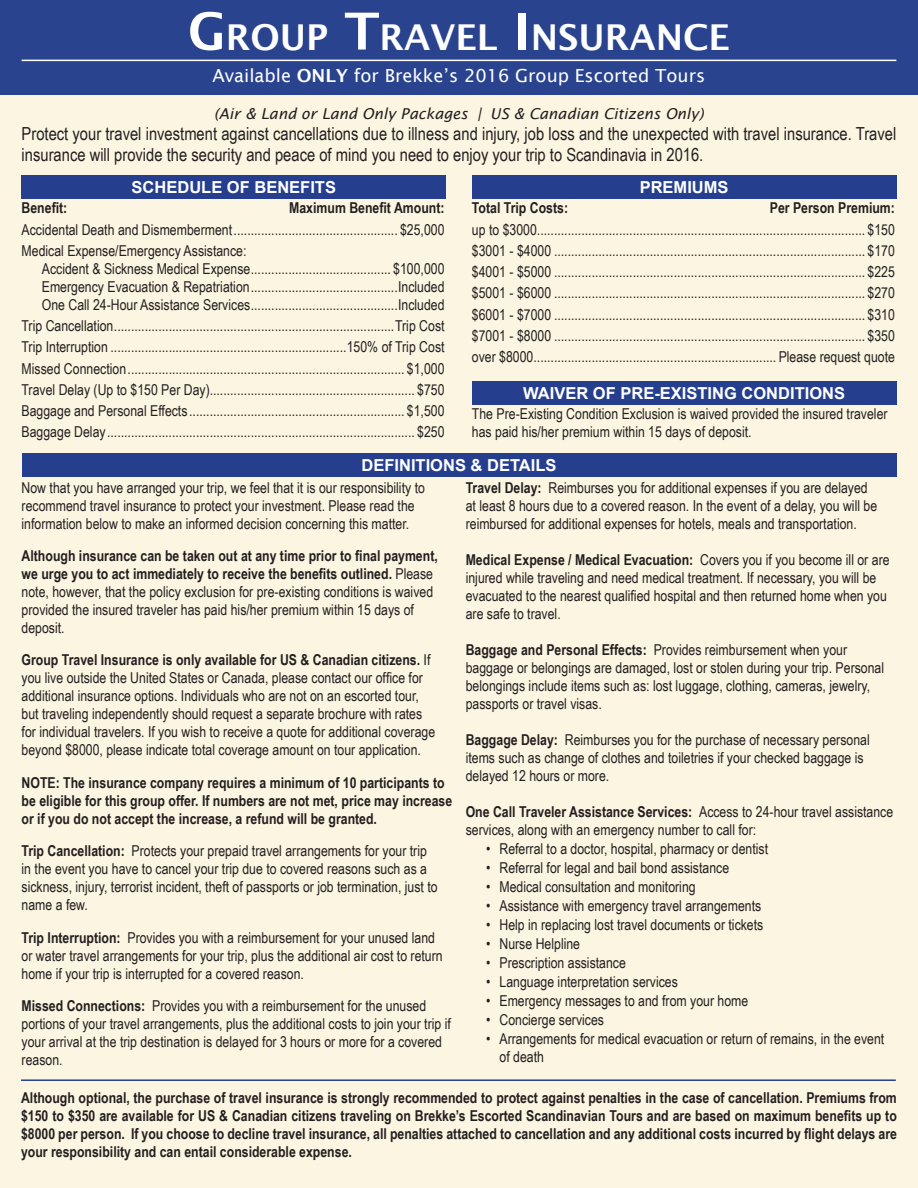
<style>
.page{position:relative;width:918px;height:1188px;background:#fcf5e1}
.page>*{position:absolute;margin:0;border:0;box-sizing:border-box;transform-origin:0 0}
.t1{font:600 35.7px "Lucida Sans";color:#fff}
.t2{font:18px/21.6px "Arial Narrow";color:#231f20}
.t3{font:18px "Lucida Sans";color:#fff}
.t4{font:700 16.5px "Arial";color:#fff}
.t5{font:15px/18px "Arial Narrow";color:#231f20}
.t6{font:700 15px/18px "Arial Narrow";color:#231f20}
.t7{font:italic 15px "Lucida Sans";color:#231f20}
.s1{font-size:51px}
.s2{font-weight:600}
.s3{font-weight:700}
</style>
<div class="page">
<div style="left:0;top:0;width:918px;height:95px;background:#253f8e"></div>
<hr style="left:22px;top:60px;width:874px;height:1px;background:#fff">
<div style="left:22px;top:175px;width:424px;height:24px;background:#253f8e"></div>
<div style="left:472px;top:175px;width:424px;height:24px;background:#253f8e"></div>
<div style="left:472px;top:381px;width:424px;height:24px;background:#253f8e"></div>
<div style="left:22px;top:453px;width:874px;height:24px;background:#253f8e"></div>
<hr style="left:21px;top:1079px;width:875px;height:2px;background:#253f8e">
<p class="t1" style="left:188px;top:16px;width:544px"><span class="s1">G</span>ROUP <span class="s1">T</span>RAVEL <span class="s1">I</span>NSURANCE</p>
<p class="t3" style="left:213px;top:65px;width:494px">Available <span class="s2">ONLY</span> for Brekke’s 2016 Group Escorted Tours</p>
<p class="t7" style="left:214px;top:105px;width:491px">(Air &amp; Land or Land Only Packages | US &amp; Canadian Citizens Only)</p>
<p class="t2" style="left:22px;top:122px;width:876px">Protect your travel investment against cancellations due to illness and injury, job loss and the unexpected with travel insurance. Travel insurance will provide the security and peace of mind you need to enjoy your trip to Scandinavia in 2016.</p>
<p class="t4" style="left:132px;top:176px;width:206px">SCHEDULE OF BENEFITS</p>
<p class="t4" style="left:640px;top:176px;width:90px">PREMIUMS</p>
<p class="t6" style="left:472px;top:198px;width:98px">Total Trip Costs:</p>
<p class="t6" style="left:770px;top:198px;width:127px">Per Person Premium:</p>
<p class="t5" style="left:472px;top:220px;width:424px">up to $3000................................................................................................ $150</p>
<p class="t5" style="left:472px;top:241px;width:424px">$3001 - $4000 ........................................................................................... $170</p>
<p class="t5" style="left:472px;top:262px;width:424px">$4001 - $5000 ........................................................................................... $225</p>
<p class="t5" style="left:472px;top:283px;width:424px">$5001 - $6000 ........................................................................................... $270</p>
<p class="t5" style="left:472px;top:305px;width:424px">$6001 - $7000 ........................................................................................... $310</p>
<p class="t5" style="left:472px;top:326px;width:424px">$7001 - $8000 ........................................................................................... $350</p>
<p class="t5" style="left:472px;top:347px;width:424px">over $8000....................................................................... Please request quote</p>
<p class="t4" style="left:523px;top:382px;width:323px">WAIVER OF PRE-EXISTING CONDITIONS</p>
<p class="t5" style="left:472px;top:404px;width:417px">The Pre-Existing Condition Exclusion is waived provided the insured traveler has paid his/her premium within 15 days of deposit.</p>
<p class="t4" style="left:362px;top:455px;width:196px">DEFINITIONS &amp; DETAILS</p>
<p class="t6" style="left:22px;top:198px;width:47px">Benefit:</p>
<p class="t6" style="left:289px;top:198px;width:157px">Maximum Benefit Amount:</p>
<p class="t5" style="left:22px;top:220px;width:424px">Accidental Death and Dismemberment................................................ $25,000</p>
<p class="t5" style="left:22px;top:241px;width:226px">Medical Expense/Emergency Assistance:</p>
<p class="t5" style="left:42px;top:259px;width:404px">Accident &amp; Sickness Medical Expense......................................... $100,000</p>
<p class="t5" style="left:42px;top:277px;width:404px">Emergency Evacuation &amp; Repatriation...........................................Included</p>
<p class="t5" style="left:42px;top:295px;width:404px">One Call 24-Hour Assistance Services...........................................Included</p>
<p class="t5" style="left:22px;top:316px;width:424px">Trip Cancellation..................................................................................Trip Cost</p>
<p class="t5" style="left:22px;top:337px;width:424px">Trip Interruption .....................................................................150% of Trip Cost</p>
<p class="t5" style="left:22px;top:359px;width:424px">Missed Connection................................................................................. $1,000</p>
<p class="t5" style="left:22px;top:380px;width:424px">Travel Delay (Up to $150 Per Day)............................................................ $750</p>
<p class="t5" style="left:22px;top:401px;width:424px">Baggage and Personal Effects............................................................... $1,500</p>
<p class="t5" style="left:22px;top:422px;width:424px">Baggage Delay.......................................................................................... $250</p>
<p class="t5" style="left:22px;top:478px;width:405px">Now that you have arranged your trip, we feel that it is our responsibility to recommend travel insurance to protect your investment. Please read the information below to make an informed decision concerning this matter.</p>
<p class="t5" style="left:22px;top:546px;width:418px"><span class="s3">Although insurance can be taken out at any time prior to final payment, we urge you to act immediately to receive the benefits outlined.</span> Please note, however, that the policy exclusion for pre-existing conditions is waived provided the insured traveler has paid his/her premium within 15 days of deposit.</p>
<p class="t5" style="left:22px;top:651px;width:415px"><span class="s3">Group Travel Insurance is only available for US &amp; Canadian citizens.</span> If you live outside the United States or Canada, please contact our office for additional insurance options. Individuals who are not on an escorted tour, but traveling independently should request a separate brochure with rates for individual travelers. If you wish to receive a quote for additional coverage beyond $8000, please indicate total coverage amount on tour application.</p>
<p class="t6" style="left:22px;top:773px;width:432px">NOTE: The insurance company requires a minimum of 10 participants to be eligible for this group offer. If numbers are not met, price may increase or if you do not accept the increase, a refund will be granted.</p>
<p class="t5" style="left:22px;top:841px;width:418px"><span class="s3">Trip Cancellation:</span> Protects your prepaid travel arrangements for your trip in the event you have to cancel your trip due to covered reasons such as a sickness, injury, terrorist incident, theft of passports or job termination, just to name a few.</p>
<p class="t5" style="left:22px;top:928px;width:423px"><span class="s3">Trip Interruption:</span> Provides you with a reimbursement for your unused land or water travel arrangements for your trip, plus the additional air cost to return home if your trip is interrupted for a covered reason.</p>
<p class="t5" style="left:22px;top:996px;width:431px"><span class="s3">Missed Connections:</span> Provides you with a reimbursement for the unused portions of your travel arrangements, plus the additional costs to join your trip if your arrival at the trip destination is delayed for 3 hours or more for a covered reason.</p>
<p class="t5" style="left:466px;top:478px;width:413px"><span class="s3">Travel Delay:</span> Reimburses you for additional expenses if you are delayed at least 8 hours due to a covered reason. In the event of a delay, you will be reimbursed for additional expenses for hotels, meals and transportation.</p>
<p class="t5" style="left:466px;top:550px;width:425px"><span class="s3">Medical Expense / Medical Evacuation:</span> Covers you if you become ill or are injured while traveling and need medical treatment. If necessary, you will be evacuated to the nearest qualified hospital and then returned home when you are safe to travel.</p>
<p class="t5" style="left:466px;top:640px;width:420px"><span class="s3">Baggage and Personal Effects:</span> Provides reimbursement when your baggage or belongings are damaged, lost or stolen during your trip. Personal belongings include items such as: lost luggage, clothing, cameras, jewelry, passports or travel visas.</p>
<p class="t5" style="left:466px;top:730px;width:406px"><span class="s3">Baggage Delay:</span> Reimburses you for the purchase of necessary personal items such as change of clothes and toiletries if your checked baggage is delayed 12 hours or more.</p>
<p class="t5" style="left:466px;top:802px;width:429px"><span class="s3">One Call Traveler Assistance Services:</span> Access to 24-hour travel assistance services, along with an emergency number to call for:</p>
<p class="t5" style="left:486px;top:839px;width:284px">• Referral to a doctor, hospital, pharmacy or dentist</p>
<p class="t5" style="left:486px;top:858px;width:245px">• Referral for legal and bail bond assistance</p>
<p class="t5" style="left:486px;top:877px;width:211px">• Medical consultation and monitoring</p>
<p class="t5" style="left:486px;top:896px;width:277px">• Assistance with emergency travel arrangements</p>
<p class="t5" style="left:486px;top:915px;width:279px">• Help in replacing lost travel documents or tickets</p>
<p class="t5" style="left:486px;top:934px;width:96px">• Nurse Helpline</p>
<p class="t5" style="left:486px;top:953px;width:141px">• Prescription assistance</p>
<p class="t5" style="left:486px;top:972px;width:193px">• Language interpretation services</p>
<p class="t5" style="left:486px;top:991px;width:264px">• Emergency messages to and from your home</p>
<p class="t5" style="left:486px;top:1011px;width:120px">• Concierge services</p>
<p class="t5" style="left:500px;top:1030px;width:386px;text-indent:-14px">• Arrangements for medical evacuation or return of remains, in the event of death</p>
<p class="t6" style="left:21px;top:1088px;width:877px;text-align:justify">Although optional, the purchase of travel insurance is strongly recommended to protect against penalties in the case of cancellation. Premiums from $150 to $350 are available for US &amp; Canadian citizens traveling on Brekke’s Escorted Scandinavian Tours and are based on maximum benefits up to $8000 per person. If you choose to decline travel insurance, all penalties attached to cancellation and any additional costs incurred by flight delays are your responsibility and can entail considerable expense.</p>
</div>
